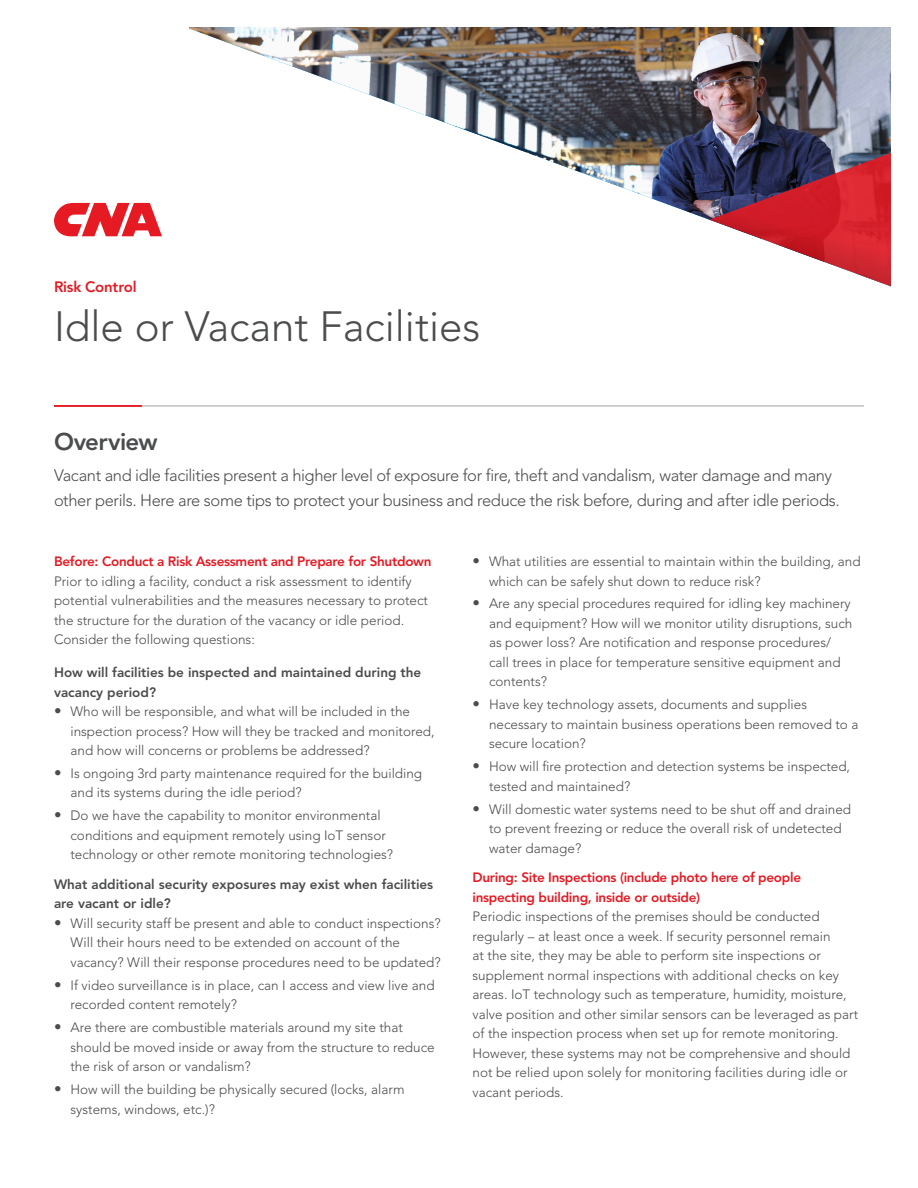
<style>
.page{position:relative;width:918px;height:1188px;background:#fff}
.page>*{position:absolute;margin:0;border:0;box-sizing:border-box;transform-origin:0 0}
.Sell_Sheet_Headline{font:300 42px "Avenir LT Std";color:#4b4c4d}
.Sell_Sheet_Section_T{font:800 24px "Avenir LT Std";letter-spacing:-.02em;color:#4b4c4d}
.Sell_Sheet_Section_I{font:300 16.5px/24.6px "Avenir LT Std";letter-spacing:-.025em;color:#4b4c4d}
.Sell_Sheet_Section_T-2{font:800 15px "Avenir LT Std";letter-spacing:-.015em;color:#e51a23}
.Sell_Sheet_Body_-_9p{font:300 13.5px/19.5px "Avenir LT Std";color:#4b4c4d}
.Sell_Sheet_Section_S{font:800 13.5px/19.5px "Avenir LT Std";color:#4b4c4d}
.Sell_Sheet_Section_S-2{font:800 13.5px/19.5px "Avenir LT Std";letter-spacing:-.02em;color:#e51a23}
.s1{font-weight:800;font-size:15px}
</style>
<div class="page">
<svg style="left:54px;top:203px;width:108px;height:33px"></svg>
<hr style="left:54px;top:406px;width:810px;height:1px;background:#a0a1a5">
<hr style="left:54px;top:405px;width:88px;height:2px;background:#e51a23">
<img style="left:189px;top:27px;width:702px;height:193px">
<svg style="left:710px;top:153px;width:181px;height:133px"></svg>
<p class="Sell_Sheet_Section_T-2" style="left:54px;top:278px;width:84px">Risk Control</p>
<p class="Sell_Sheet_Headline" style="left:54px;top:302px;width:428px">Idle or Vacant Facilities</p>
<p class="Sell_Sheet_Section_T" style="left:54px;top:428px;width:105px">Overview</p>
<p class="Sell_Sheet_Section_I" style="left:54px;top:464px;width:787px">Vacant and idle facilities present a higher level of exposure for fire, theft and vandalism, water damage and many other perils. Here are some tips to protect your business and reduce the risk before, during and after idle periods.</p>
<p class="Sell_Sheet_Section_S-2" style="left:54px;top:552px;width:379px">Before: Conduct a Risk Assessment and Prepare for Shutdown</p>
<p class="Sell_Sheet_Body_-_9p" style="left:54px;top:571px;width:376px">Prior to idling a facility, conduct a risk assessment to identify potential vulnerabilities and the measures necessary to protect the structure for the duration of the vacancy or idle period.<br>Consider the following questions:</p>
<p class="Sell_Sheet_Section_S" style="left:54px;top:663px;width:369px">How will facilities be inspected and maintained during the vacancy period?</p>
<p class="Sell_Sheet_Body_-_9p" style="left:70px;top:702px;width:366px;text-indent:-16px"><span class="s1">•</span> Who will be responsible, and what will be included in the inspection process? How will they be tracked and monitored, and how will concerns or problems be addressed?</p>
<p class="Sell_Sheet_Body_-_9p" style="left:70px;top:764px;width:353px;text-indent:-16px"><span class="s1">•</span> Is ongoing 3rd party maintenance required for the building and its systems during the idle period?</p>
<p class="Sell_Sheet_Body_-_9p" style="left:70px;top:806px;width:324px;text-indent:-16px"><span class="s1">•</span> Do we have the capability to monitor environmental conditions and equipment remotely using IoT sensor technology or other remote monitoring technologies?</p>
<p class="Sell_Sheet_Section_S" style="left:54px;top:875px;width:381px">What additional security exposures may exist when facilities are vacant or idle?</p>
<p class="Sell_Sheet_Body_-_9p" style="left:70px;top:914px;width:372px;text-indent:-16px"><span class="s1">•</span> Will security staff be present and able to conduct inspections?<br>Will their hours need to be extended on account of the vacancy? Will their response procedures need to be updated?</p>
<p class="Sell_Sheet_Body_-_9p" style="left:70px;top:975px;width:366px;text-indent:-16px"><span class="s1">•</span> If video surveillance is in place, can I access and view live and recorded content remotely?</p>
<p class="Sell_Sheet_Body_-_9p" style="left:70px;top:1018px;width:366px;text-indent:-16px"><span class="s1">•</span> Are there are combustible materials around my site that should be moved inside or away from the structure to reduce the risk of arson or vandalism?</p>
<p class="Sell_Sheet_Body_-_9p" style="left:70px;top:1080px;width:336px;text-indent:-16px"><span class="s1">•</span> How will the building be physically secured (locks, alarm systems, windows, etc.)?</p>
<p class="Sell_Sheet_Body_-_9p" style="left:489px;top:552px;width:373px;text-indent:-16px"><span class="s1">•</span> What utilities are essential to maintain within the building, and which can be safely shut down to reduce risk?</p>
<p class="Sell_Sheet_Body_-_9p" style="left:489px;top:594px;width:365px;text-indent:-16px"><span class="s1">•</span> Are any special procedures required for idling key machinery and equipment? How will we monitor utility disruptions, such as power loss? Are notification and response procedures/ call trees in place for temperature sensitive equipment and contents?</p>
<p class="Sell_Sheet_Body_-_9p" style="left:489px;top:695px;width:371px;text-indent:-16px"><span class="s1">•</span> Have key technology assets, documents and supplies necessary to maintain business operations been removed to a secure location?</p>
<p class="Sell_Sheet_Body_-_9p" style="left:489px;top:757px;width:363px;text-indent:-16px"><span class="s1">•</span> How will fire protection and detection systems be inspected, tested and maintained?</p>
<p class="Sell_Sheet_Body_-_9p" style="left:489px;top:799px;width:364px;text-indent:-16px"><span class="s1">•</span> Will domestic water systems need to be shut off and drained to prevent freezing or reduce the overall risk of undetected water damage?</p>
<p class="Sell_Sheet_Section_S-2" style="left:472px;top:868px;width:330px">During: Site Inspections (include photo here of people inspecting building, inside or outside)</p>
<p class="Sell_Sheet_Body_-_9p" style="left:472px;top:907px;width:387px">Periodic inspections of the premises should be conducted regularly – at least once a week. If security personnel remain<br>at the site, they may be able to perform site inspections or supplement normal inspections with additional checks on key areas. IoT technology such as temperature, humidity, moisture, valve position and other similar sensors can be leveraged as part of the inspection process when set up for remote monitoring.<br>However, these systems may not be comprehensive and should not be relied upon solely for monitoring facilities during idle or vacant periods.</p>
</div>
